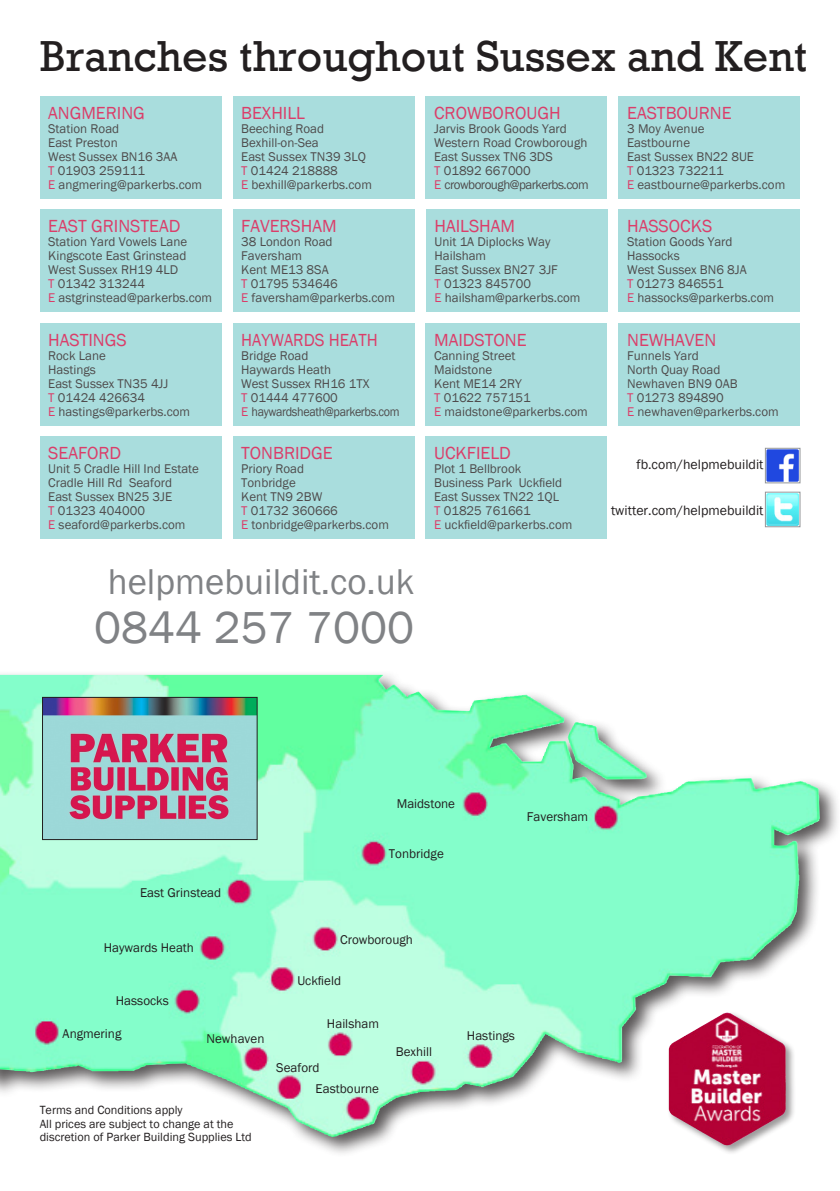
<style>
.page{position:relative;width:840px;height:1191px;background:#fff}
.page>*{position:absolute;margin:0;border:0;box-sizing:border-box;transform-origin:0 0}
.t1{font:46px "Franklin Gothic";color:#808285}
.t2{font:44.4px "Rockwell";color:#231f20}
.t3{font:36.8px "Franklin Gothic";color:#808285}
.t4{font:18px "Franklin Gothic";color:#d20d44}
.t5{font:18px "Franklin Gothic";color:#d20d44;scale:.95 1}
.t6{font:14px "Franklin Gothic";color:#231f20}
.t7{font:13px/14px "Franklin Gothic";color:#231f20}
.t8{font:12.2px "Franklin Gothic";color:#231f20}
.s1{color:#d20d44}
</style>
<div class="page">
<img style="left:766px;top:494px;width:31px;height:31px">
<div style="left:764px;top:492px;width:35px;height:35px;border:1px solid #939598"></div>
<img style="left:766px;top:450px;width:31px;height:31px">
<div style="left:764px;top:448px;width:35px;height:35px;border:1px solid #939598"></div>
<div style="left:0;top:670px;width:839px;height:488px;background:#231f20;opacity:.75"></div>
<img style="left:0;top:675px;width:483px;height:462px">
<img style="left:44px;top:699px;width:211px;height:139px">
<div style="left:42px;top:697px;width:215px;height:143px;border:1px solid #231f20"></div>
<div style="left:40px;top:96px;width:181px;height:102px;background:#a9dddd"></div>
<div style="left:425px;top:96px;width:182px;height:102px;background:#a9dddd"></div>
<div style="left:618px;top:96px;width:181px;height:102px;background:#a9dddd"></div>
<div style="left:40px;top:210px;width:181px;height:102px;background:#a9dddd"></div>
<div style="left:232px;top:210px;width:182px;height:102px;background:#a9dddd"></div>
<div style="left:425px;top:210px;width:182px;height:102px;background:#a9dddd"></div>
<div style="left:618px;top:210px;width:181px;height:102px;background:#a9dddd"></div>
<div style="left:40px;top:323px;width:181px;height:102px;background:#a9dddd"></div>
<div style="left:232px;top:323px;width:182px;height:102px;background:#a9dddd"></div>
<div style="left:425px;top:323px;width:182px;height:102px;background:#a9dddd"></div>
<div style="left:618px;top:323px;width:181px;height:102px;background:#a9dddd"></div>
<div style="left:40px;top:437px;width:181px;height:102px;background:#a9dddd"></div>
<div style="left:232px;top:437px;width:182px;height:102px;background:#a9dddd"></div>
<div style="left:425px;top:437px;width:182px;height:102px;background:#a9dddd"></div>
<div style="left:666px;top:1011px;width:130px;height:144px;background:#231f20;opacity:.45"></div>
<img style="left:668px;top:1014px;width:111px;height:131px">
<div style="left:232px;top:96px;width:182px;height:102px;background:#a9dddd"></div>
<p class="t2" style="left:40px;top:30px;width:768px">Branches throughout Sussex and Kent</p>
<h3 class="t4" style="left:48px;top:102px;width:98px">ANGMERING</h3>
<p class="t7" style="left:48px;top:122px;width:155px">Station Road<br>East Preston<br>West Sussex BN16 3AA<br><span class="s1">T</span> 01903 259111<br><span class="s1">E</span> angmering@parkerbs.com</p>
<h3 class="t4" style="left:626px;top:102px;width:106px">EASTBOURNE</h3>
<p class="t7" style="left:626px;top:122px;width:159px">3 Moy Avenue<br>Eastbourne<br>East Sussex BN22 8UE<br><span class="s1">T</span> 01323 732211<br><span class="s1">E</span> eastbourne@parkerbs.com</p>
<h3 class="t4" style="left:434px;top:102px;width:128px">CROWBOROUGH</h3>
<p class="t7" style="left:434px;top:122px;width:156px">Jarvis Brook Goods Yard<br>Western Road Crowborough<br>East Sussex TN6 3DS<br><span class="s1">T</span> 01892 667000<br><span class="s1">E</span> crowborough@parkerbs.com</p>
<h3 class="t4" style="left:241px;top:102px;width:65px">BEXHILL</h3>
<p class="t7" style="left:241px;top:122px;width:132px">Beeching Road<br>Bexhill-on-Sea<br>East Sussex TN39 3LQ<br><span class="s1">T</span> 01424 218888<br><span class="s1">E</span> bexhill@parkerbs.com</p>
<h3 class="t4" style="left:48px;top:215px;width:134px">EAST GRINSTEAD</h3>
<p class="t7" style="left:48px;top:235px;width:165px">Station Yard Vowels Lane<br>Kingscote East Grinstead<br>West Sussex RH19 4LD<br><span class="s1">T</span> 01342 313244<br><span class="s1">E</span> astgrinstead@parkerbs.com</p>
<h3 class="t4" style="left:48px;top:328px;width:80px">HASTINGS</h3>
<p class="t7" style="left:48px;top:348px;width:143px">Rock Lane<br>Hastings<br>East Sussex TN35 4JJ<br><span class="s1">T</span> 01424 426634<br><span class="s1">E</span> hastings@parkerbs.com</p>
<h3 class="t4" style="left:48px;top:442px;width:74px">SEAFORD</h3>
<p class="t7" style="left:48px;top:462px;width:152px">Unit 5 Cradle Hill Ind Estate<br>Cradle Hill Rd Seaford<br>East Sussex BN25 3JE<br><span class="s1">T</span> 01323 404000<br><span class="s1">E</span> seaford@parkerbs.com</p>
<h3 class="t4" style="left:241px;top:215px;width:97px">FAVERSHAM</h3>
<p class="t7" style="left:241px;top:235px;width:155px">38 London Road<br>Faversham<br>Kent ME13 8SA<br><span class="s1">T</span> 01795 534646<br><span class="s1">E</span> faversham@parkerbs.com</p>
<h3 class="t5" style="left:241px;top:328px;width:145px">HAYWARDS HEATH</h3>
<p class="t7" style="left:241px;top:348px;width:160px">Bridge Road<br>Haywards Heath<br>West Sussex RH16 1TX<br><span class="s1">T</span> 01444 477600<br><span class="s1">E</span> haywardsheath@parkerbs.com</p>
<h3 class="t4" style="left:241px;top:442px;width:93px">TONBRIDGE</h3>
<p class="t7" style="left:241px;top:462px;width:149px">Priory Road<br>Tonbridge<br>Kent TN9 2BW<br><span class="s1">T</span> 01732 360666<br><span class="s1">E</span> tonbridge@parkerbs.com</p>
<p class="t3" style="left:108px;top:558px;width:308px">helpmebuildit.co.uk</p>
<p class="t1" style="left:94px;top:599px;width:321px">0844 257 7000</p>
<h3 class="t4" style="left:434px;top:215px;width:82px">HAILSHAM</h3>
<p class="t7" style="left:434px;top:235px;width:147px">Unit 1A Diplocks Way<br>Hailsham<br>East Sussex BN27 3JF<br><span class="s1">T</span> 01323 845700<br><span class="s1">E</span> hailsham@parkerbs.com</p>
<h3 class="t4" style="left:434px;top:328px;width:94px">MAIDSTONE</h3>
<p class="t7" style="left:434px;top:348px;width:155px">Canning Street<br>Maidstone<br>Kent ME14 2RY<br><span class="s1">T</span> 01622 757151<br><span class="s1">E</span> maidstone@parkerbs.com</p>
<h3 class="t4" style="left:434px;top:442px;width:78px">UCKFIELD</h3>
<p class="t7" style="left:434px;top:462px;width:140px">Plot 1 Bellbrook<br>Business Park Uckfield<br>East Sussex TN22 1QL<br><span class="s1">T</span> 01825 761661<br><span class="s1">E</span> uckfield@parkerbs.com</p>
<h3 class="t4" style="left:626px;top:215px;width:87px">HASSOCKS</h3>
<p class="t7" style="left:626px;top:235px;width:148px">Station Goods Yard<br>Hassocks<br>West Sussex BN6 8JA<br><span class="s1">T</span> 01273 846551<br><span class="s1">E</span> hassocks@parkerbs.com</p>
<h3 class="t4" style="left:626px;top:328px;width:90px">NEWHAVEN</h3>
<p class="t7" style="left:626px;top:348px;width:153px">Funnels Yard<br>North Quay Road<br>Newhaven BN9 0AB<br><span class="s1">T</span> 01273 894890<br><span class="s1">E</span> newhaven@parkerbs.com</p>
<p class="t6" style="left:636px;top:456px;width:128px">fb.com/helpmebuildit</p>
<p class="t6" style="left:610px;top:501px;width:154px">twitter.com/helpmebuildit</p>
<p class="t7" style="left:140px;top:885px;width:83px">East Grinstead</p>
<p class="t7" style="left:396px;top:797px;width:60px">Maidstone</p>
<p class="t7" style="left:389px;top:847px;width:56px">Tonbridge</p>
<p class="t7" style="left:526px;top:810px;width:63px">Faversham</p>
<p class="t7" style="left:104px;top:941px;width:92px">Haywards Heath</p>
<p class="t7" style="left:340px;top:933px;width:74px">Crowborough</p>
<p class="t7" style="left:297px;top:973px;width:45px">Uckfield</p>
<p class="t7" style="left:327px;top:1017px;width:53px">Hailsham</p>
<p class="t7" style="left:276px;top:1060px;width:45px">Seaford</p>
<p class="t7" style="left:116px;top:994px;width:54px">Hassocks</p>
<p class="t7" style="left:63px;top:1026px;width:60px">Angmering</p>
<p class="t7" style="left:466px;top:1029px;width:49px">Hastings</p>
<p class="t7" style="left:206px;top:1032px;width:59px">Newhaven</p>
<p class="t7" style="left:395px;top:1044px;width:38px">Bexhill</p>
<p class="t8" style="left:40px;top:1102px;width:144px">Terms and Conditions apply</p>
<p class="t8" style="left:40px;top:1116px;width:195px">All prices are subject to change at the</p>
<p class="t8" style="left:40px;top:1129px;width:213px">discretion of Parker Building Supplies Ltd</p>
<p class="t7" style="left:315px;top:1081px;width:65px">Eastbourne</p>
</div>
